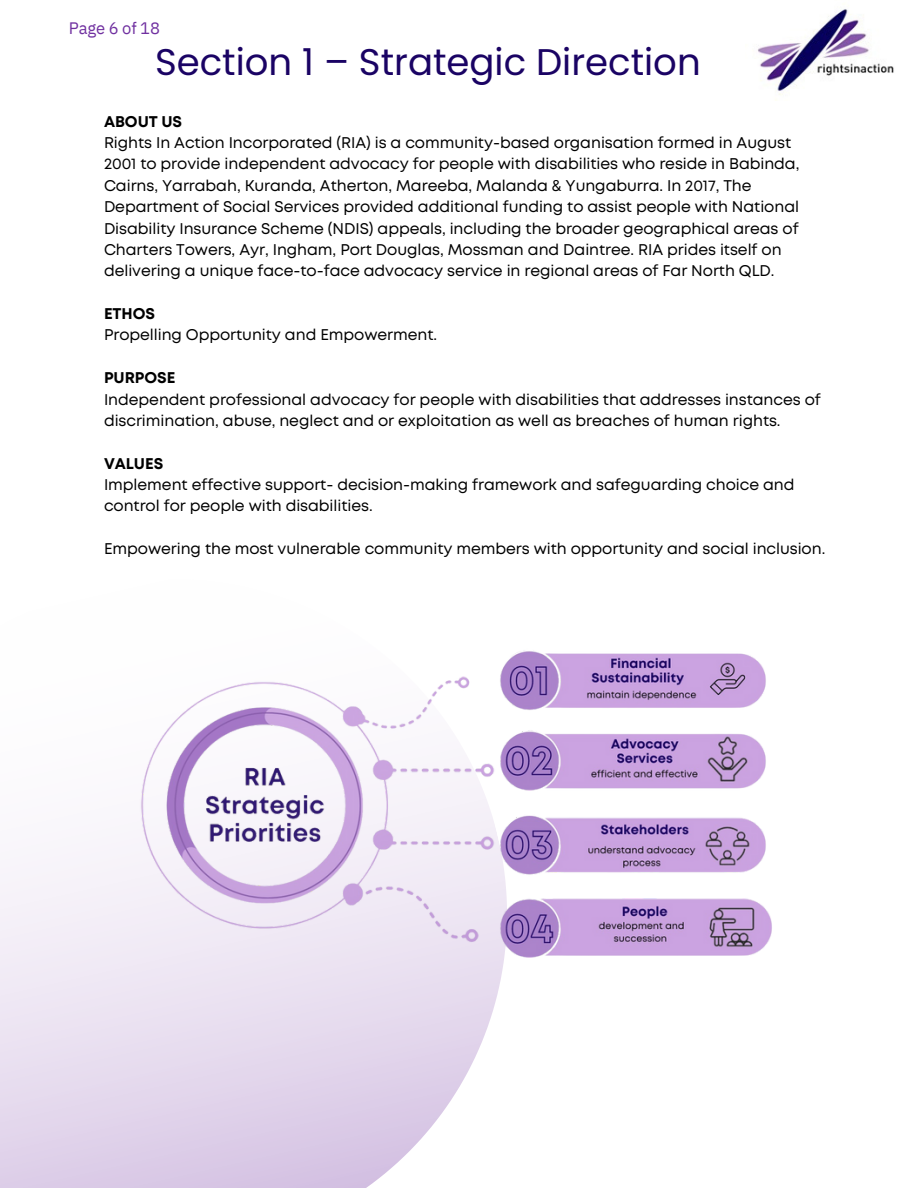
<style>
.page{position:relative;width:918px;height:1188px;background:#fff}
.page>*{position:absolute;margin:0;border:0;box-sizing:border-box;transform-origin:0 0}
.t1{font:37.05px "Poppins";color:#1a0364}
.t2{font:16.5px "IBM Plex Sans";letter-spacing:-.01em;color:#7030a0}
.t3{font:15.45px/21.3px "Mont";letter-spacing:-.005em;color:#000}
.t4{font:700 15.45px "Mont";letter-spacing:-.005em;color:#000}
</style>
<div class="page">
<img style="left:573px;top:653px;width:199px;height:303px">
<svg style="left:0;top:651px;width:573px;height:537px"></svg>
<img style="left:758px;top:9px;width:136px;height:92px">
<p class="t2" style="left:69px;top:17px;width:93px">Page 6 of 18</p>
<h1 class="t1" style="left:155px;top:36px;width:547px">Section 1 – Strategic Direction</h1>
<p class="t4" style="left:104px;top:116px;width:80px">ABOUT US</p>
<p class="t3" style="left:104px;top:133px;width:697px">Rights In Action Incorporated (RIA) is a community-based organisation formed in August 2001 to provide independent advocacy for people with disabilities who reside in Babinda, Cairns, Yarrabah, Kuranda, Atherton, Mareeba, Malanda &amp; Yungaburra. In 2017, The Department of Social Services provided additional funding to assist people with National Disability Insurance Scheme (NDIS) appeals, including the broader geographical areas of Charters Towers, Ayr, Ingham, Port Douglas, Mossman and Daintree. RIA prides itself on delivering a unique face-to-face advocacy service in regional areas of Far North QLD.</p>
<p class="t4" style="left:104px;top:308px;width:53px">ETHOS</p>
<p class="t3" style="left:104px;top:326px;width:335px">Propelling Opportunity and Empowerment.</p>
<p class="t4" style="left:104px;top:372px;width:73px">PURPOSE</p>
<p class="t3" style="left:104px;top:390px;width:718px">Independent professional advocacy for people with disabilities that addresses instances of discrimination, abuse, neglect and or exploitation as well as breaches of human rights.</p>
<p class="t4" style="left:104px;top:458px;width:61px">VALUES</p>
<p class="t3" style="left:104px;top:475px;width:692px">Implement effective support- decision-making framework and safeguarding choice and control for people with disabilities.</p>
<p class="t3" style="left:104px;top:539px;width:723px">Empowering the most vulnerable community members with opportunity and social inclusion.</p>
</div>
